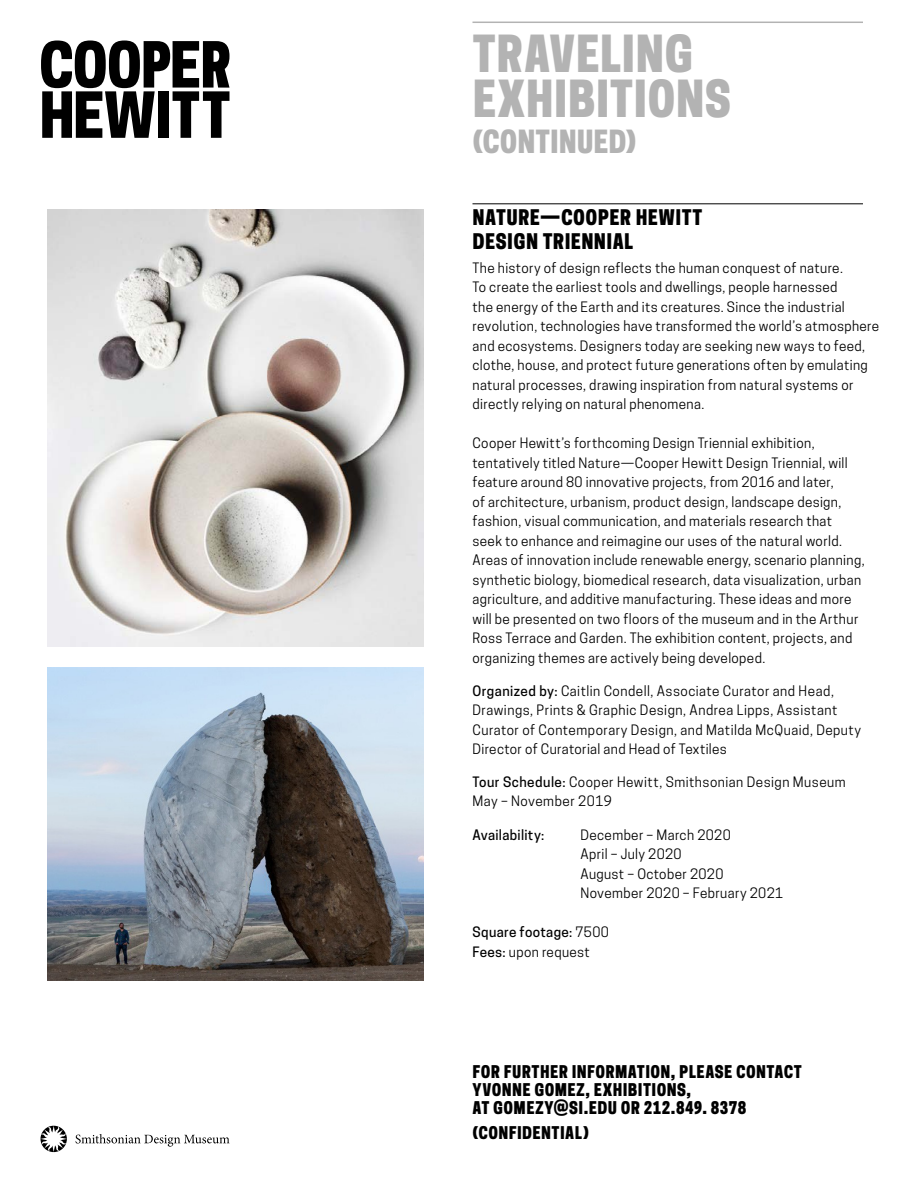
<style>
.page{position:relative;width:918px;height:1188px;background:#fff}
.page>*{position:absolute;margin:0;border:0;box-sizing:border-box;transform-origin:0 0}
.t1{font:48px "Cooper Hewitt Display";letter-spacing:.005em;color:#b3b3b3}
.t2{font:30px "Cooper Hewitt Display";letter-spacing:-.005em;color:#b3b3b3}
.t3{font:20.25px/24.3px "Cooper Hewitt Display";letter-spacing:.02em;color:#000}
.t4{font:16.5px/18px "Cooper Hewitt Display";letter-spacing:.025em;color:#000}
.t5{font:13.5px/19.5px "Cooper Hewitt";letter-spacing:.025em;color:#000}
.t6{font:500 13.5px "Cooper Hewitt";letter-spacing:.025em;color:#000}
.s1{font-weight:500}
.s2{font-weight:400}
</style>
<div class="page">
<svg style="left:41px;top:41px;width:189px;height:97px"></svg>
<svg style="left:40px;top:1125px;width:27px;height:28px"></svg>
<svg style="left:76px;top:1134px;width:154px;height:13px"></svg>
<hr style="left:472px;top:22px;width:391px;height:1px;background:#b3b3b3">
<hr style="left:472px;top:203px;width:391px;height:1px;background:#000">
<img style="left:48px;top:210px;width:375px;height:436px">
<img style="left:48px;top:668px;width:375px;height:313px">
<p class="t1" style="left:472px;top:25px;width:223px">TRAVELING</p>
<p class="t1" style="left:472px;top:70px;width:260px">EXHIBITIONS</p>
<p class="t2" style="left:472px;top:124px;width:166px">(CONTINUED)</p>
<p class="t3" style="left:472px;top:205px;width:231px">NATURE—COOPER HEWITT<br>DESIGN TRIENNIAL</p>
<p class="t5" style="left:472px;top:258px;width:408px">The history of design reflects the human conquest of nature.<br>To create the earliest tools and dwellings, people harnessed<br>the energy of the Earth and its creatures. Since the industrial revolution, technologies have transformed the world’s atmosphere and ecosystems. Designers today are seeking new ways to feed, clothe, house, and protect future generations often by emulating natural processes, drawing inspiration from natural systems or directly relying on natural phenomena.</p>
<p class="t5" style="left:472px;top:433px;width:394px">Cooper Hewitt’s forthcoming Design Triennial exhibition, tentatively titled Nature—Cooper Hewitt Design Triennial, will feature around 80 innovative projects, from 2016 and later,<br>of architecture, urbanism, product design, landscape design, fashion, visual communication, and materials research that seek to enhance and reimagine our uses of the natural world.<br>Areas of innovation include renewable energy, scenario planning, synthetic biology, biomedical research, data visualization, urban agriculture, and additive manufacturing. These ideas and more will be presented on two floors of the museum and in the Arthur Ross Terrace and Garden. The exhibition content, projects, and organizing themes are actively being developed.</p>
<p class="t5" style="left:472px;top:681px;width:390px"><span class="s1">Organized by:</span> Caitlin Condell, Associate Curator and Head, Drawings, Prints &amp; Graphic Design, Andrea Lipps, Assistant Curator of Contemporary Design, and Matilda McQuaid, Deputy Director of Curatorial and Head of Textiles</p>
<p class="t5" style="left:472px;top:772px;width:375px"><span class="s1">Tour Schedule:</span> Cooper Hewitt, Smithsonian Design Museum<br>May – November 2019</p>
<p class="t6" style="left:472px;top:827px;width:73px">Availability:</p>
<p class="t5" style="left:580px;top:825px;width:152px">December – March 2020</p>
<p class="t5" style="left:580px;top:844px;width:103px">April – July 2020</p>
<p class="t5" style="left:580px;top:864px;width:145px">August – October 2020</p>
<p class="t5" style="left:580px;top:883px;width:204px">November 2020 – February 2021</p>
<p class="t6" style="left:472px;top:924px;width:138px">Square footage: <span class="s2">7500</span></p>
<p class="t5" style="left:472px;top:942px;width:119px"><span class="s1">Fees:</span> upon request</p>
<p class="t4" style="left:472px;top:1063px;width:331px">FOR FURTHER INFORMATION, PLEASE CONTACT<br>YVONNE GOMEZ, EXHIBITIONS,<br>AT GOMEZY@SI.EDU OR 212.849. 8378</p>
<p class="t4" style="left:472px;top:1124px;width:118px">(CONFIDENTIAL)</p>
</div>
